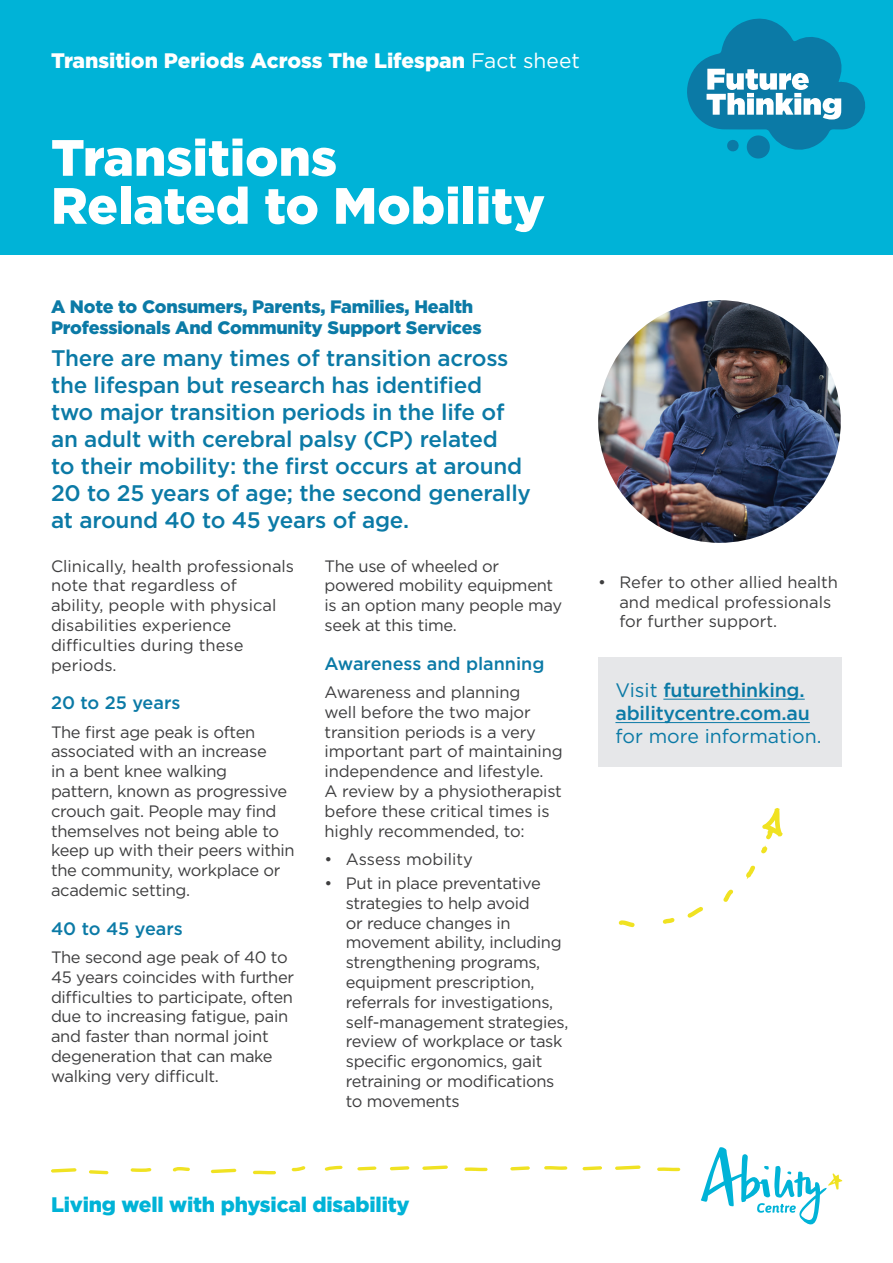
<style>
.page{position:relative;width:893px;height:1263px;background:#fff}
.page>*{position:absolute;margin:0;border:0;box-sizing:border-box;transform-origin:0 0}
.H1_-_TITLE{font:900 51px/48px "Gotham";color:#fff}
.t1{font:500 22.5px/27px "Gotham";letter-spacing:-.01em;color:#0b7aa6}
.H1_1_-_FOLLOWER_TITL{font:900 21px "Gotham";color:#fff}
.t2{font:900 21px "Gotham";letter-spacing:-.01em;color:#00b3d7}
.URL{font:500 19.5px/23.4px "Gotham";letter-spacing:-.01em;color:#0b7aa6}
.t3{font:900 18px/21px "Gotham";letter-spacing:-.01em;color:#0b7aa6}
.t4{font:500 18px "Gotham";color:#0b7aa6}
.t5{font:16.5px/19.8px "Gotham";letter-spacing:-.02em;color:#3e3e3f}
.t6{font:16.5px/19.8px "Gotham";color:#3e3e3f}
.s1{font-weight:400}
</style>
<div class="page">
<div style="left:0;top:0;width:893px;height:255px;background:#00b3d7"></div>
<svg style="left:687px;top:18px;width:178px;height:141px"></svg>
<svg style="left:544px;top:1166px;width:23px;height:4px"></svg>
<svg style="left:510px;top:1166px;width:20px;height:4px"></svg>
<svg style="left:464px;top:1167px;width:24px;height:4px"></svg>
<svg style="left:657px;top:1167px;width:23px;height:4px"></svg>
<svg style="left:253px;top:1170px;width:23px;height:4px"></svg>
<svg style="left:422px;top:1165px;width:26px;height:5px"></svg>
<svg style="left:615px;top:1165px;width:26px;height:5px"></svg>
<svg style="left:211px;top:1169px;width:25px;height:4px"></svg>
<svg style="left:51px;top:1168px;width:26px;height:4px"></svg>
<svg style="left:390px;top:1166px;width:19px;height:4px"></svg>
<svg style="left:583px;top:1166px;width:19px;height:4px"></svg>
<svg style="left:292px;top:1166px;width:14px;height:5px"></svg>
<svg style="left:173px;top:1167px;width:17px;height:5px"></svg>
<svg style="left:131px;top:1168px;width:20px;height:4px"></svg>
<svg style="left:89px;top:1170px;width:19px;height:4px"></svg>
<svg style="left:357px;top:1166px;width:19px;height:4px"></svg>
<svg style="left:325px;top:1166px;width:17px;height:5px"></svg>
<div style="left:598px;top:657px;width:244px;height:110px;background:#e6e7e9"></div>
<hr style="left:663px;top:699px;width:142px;height:1px;background:#0b7aa6">
<hr style="left:615px;top:722px;width:195px;height:1px;background:#0b7aa6">
<img style="left:598px;top:300px;width:243px;height:243px;border-radius:121px">
<svg style="left:618px;top:920px;width:17px;height:7px"></svg>
<svg style="left:663px;top:918px;width:12px;height:6px"></svg>
<svg style="left:687px;top:906px;width:16px;height:12px"></svg>
<svg style="left:723px;top:889px;width:10px;height:13px"></svg>
<svg style="left:746px;top:865px;width:9px;height:14px"></svg>
<svg style="left:761px;top:845px;width:6px;height:8px"></svg>
<svg style="left:762px;top:808px;width:21px;height:31px"></svg>
<svg style="left:701px;top:1147px;width:141px;height:77px"></svg>
<h1 class="H1_1_-_FOLLOWER_TITL" style="left:51px;top:48px;width:530px">Transition Periods Across The Lifespan <span class="s1">Fact sheet</span></h1>
<h1 class="H1_-_TITLE" style="left:51px;top:132px;width:495px">Transitions<br>Related to Mobility</h1>
<p class="t3" style="left:51px;top:296px;width:432px">A Note to Consumers, Parents, Families, Health<br>Professionals And Community Support Services</p>
<p class="t1" style="left:51px;top:344px;width:481px">There are many times of transition across the lifespan but research has identified<br>two major transition periods in the life of an adult with cerebral palsy (CP) related<br>to their mobility: the first occurs at around 20 to 25 years of age; the second generally at around 40 to 45 years of age.</p>
<p class="t6" style="left:51px;top:555px;width:245px">Clinically, health professionals note that regardless of<br>ability, people with physical disabilities experience difficulties during these periods.</p>
<p class="t4" style="left:51px;top:691px;width:131px">20 to 25 years</p>
<p class="t5" style="left:51px;top:721px;width:245px">The first age peak is often associated with an increase<br>in a bent knee walking<br>pattern, known as progressive crouch gait. People may find themselves not being able to keep up with their peers within the community, workplace or academic setting.</p>
<p class="t4" style="left:51px;top:916px;width:133px">40 to 45 years</p>
<p class="t5" style="left:51px;top:947px;width:245px">The second age peak of 40 to<br>45 years coincides with further difficulties to participate, often due to increasing fatigue, pain and faster than normal joint degeneration that can make walking very difficult.</p>
<p class="t5" style="left:325px;top:555px;width:239px">The use of wheeled or powered mobility equipment is an option many people may seek at this time.</p>
<p class="t4" style="left:325px;top:651px;width:221px">Awareness and planning</p>
<p class="t5" style="left:325px;top:682px;width:240px">Awareness and planning<br>well before the two major transition periods is a very important part of maintaining independence and lifestyle.<br>A review by a physiotherapist before these critical times is highly recommended, to:</p>
<p class="t6" style="left:325px;top:849px;width:150px">• Assess mobility</p>
<p class="t5" style="left:346px;top:873px;width:224px;text-indent:-21px">• Put in place preventative strategies to help avoid<br>or reduce changes in movement ability, including strengthening programs, equipment prescription, referrals for investigations, self-management strategies, review of workplace or task specific ergonomics, gait retraining or modifications to movements</p>
<p class="t6" style="left:619px;top:572px;width:220px;text-indent:-21px">• Refer to other allied health and medical professionals for further support.</p>
<p class="URL" style="left:615px;top:678px;width:208px"><span class="s1">Visit</span> futurethinking. abilitycentre.com.au <span class="s1">for more information.</span></p>
<p class="t2" style="left:51px;top:1192px;width:360px">Living well with physical disability</p>
</div>
